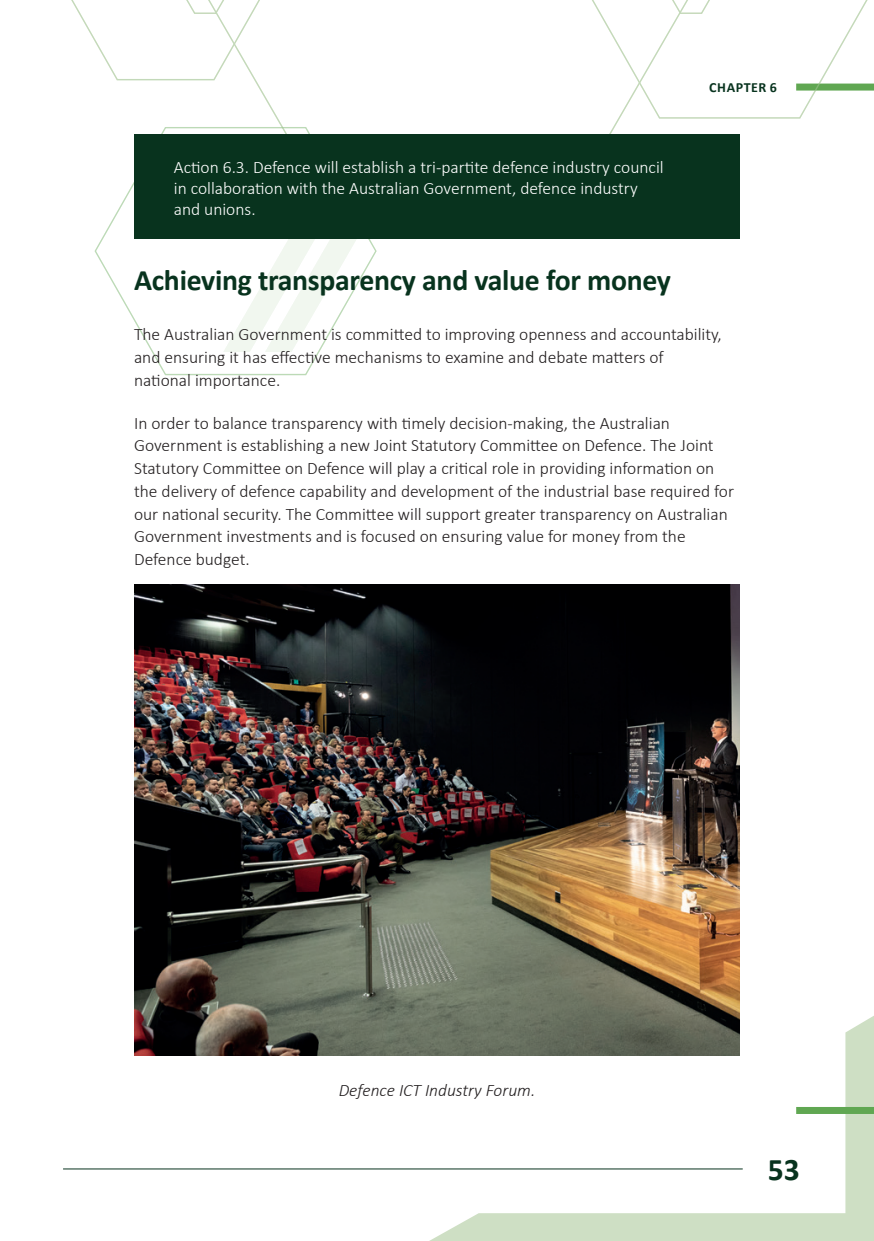
<style>
.page{position:relative;width:874px;height:1241px;background:#fff}
.page>*{position:absolute;margin:0;border:0;box-sizing:border-box;transform-origin:0 0}
.t1{font:700 31.5px "Calibri";color:#08331e}
.Heading_2{font:700 29.75px "Calibri";letter-spacing:-.01em;color:#08331e}
.Text{font:300 17.5px/22.8px "Calibri";color:#231f20}
.Deffinition_box_Blue{font:300 17.5px/21px "Calibri";color:#fff}
.t2{font:italic 300 17.5px "Calibri";color:#231f20}
.t3{font:700 14px "Calibri";letter-spacing:.04em;color:#08331e}
</style>
<div class="page">
<svg style="left:429px;top:1015px;width:444px;height:225px"></svg>
<hr style="left:63px;top:1168px;width:679px;height:1px;background:#08331e">
<div style="left:795px;top:1106px;width:78px;height:7px;background:#60a752"></div>
<div style="left:795px;top:84px;width:78px;height:7px;background:#60a752"></div>
<svg style="left:255px;top:81px;width:436px;height:54px"></svg>
<svg style="left:71px;top:0;width:189px;height:81px"></svg>
<svg style="left:587px;top:0;width:284px;height:119px"></svg>
<svg style="left:94px;top:127px;width:282px;height:248px"></svg>
<svg style="left:223px;top:239px;width:154px;height:113px"></svg>
<div style="left:134px;top:135px;width:605px;height:104px;background:#08331e"></div>
<img style="left:134px;top:584px;width:605px;height:471px">
<p class="Deffinition_box_Blue" style="left:174px;top:156px;width:491px">Action 6.3. Defence will establish a tri-partite defence industry council in collaboration with the Australian Government, defence industry and unions.</p>
<p class="t3" style="left:709px;top:77px;width:69px">CHAPTER 6</p>
<h2 class="Heading_2" style="left:134px;top:259px;width:538px">Achieving transparency and value for money</h2>
<p class="Text" style="left:134px;top:323px;width:589px">The Australian Government is committed to improving openness and accountability, and ensuring it has effective mechanisms to examine and debate matters of national importance.</p>
<p class="Text" style="left:134px;top:411px;width:601px">In order to balance transparency with timely decision-making, the Australian Government is establishing a new Joint Statutory Committee on Defence. The Joint Statutory Committee on Defence will play a critical role in providing information on the delivery of defence capability and development of the industrial base required for our national security. The Committee will support greater transparency on Australian Government investments and is focused on ensuring value for money from the Defence budget.</p>
<p class="t2" style="left:338px;top:1078px;width:198px">Defence ICT Industry Forum.</p>
<h1 class="t1" style="left:767px;top:1147px;width:33px">53</h1>
</div>
